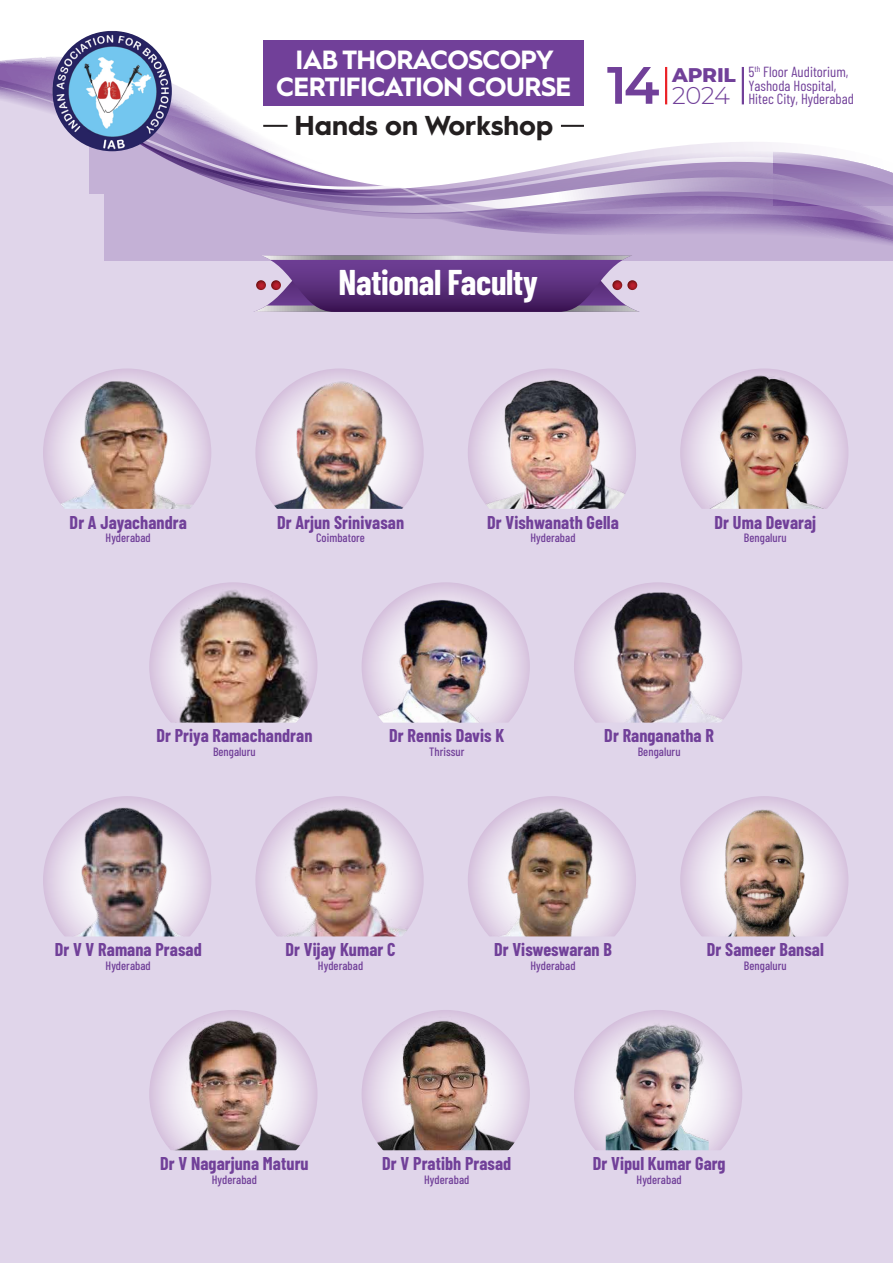
<style>
.page{position:relative;width:893px;height:1263px;background:#fff}
.page>*{position:absolute;margin:0;border:0;box-sizing:border-box;transform-origin:0 0}
.t1{font:700 34.95px "Barlow Condensed";letter-spacing:-.01em;color:#fff}
.t2{font:700 27.3px "Hurme Geometric Sans 1";color:#231f20}
.t3{font:700 26.4px/27.5px "Hurme Geometric Sans 1";letter-spacing:-.025em;color:#fff}
.t4{font:300 24.3px "Montserrat";color:#714099}
.t5{font:800 20.1px "Montserrat";letter-spacing:-.01em;color:#714099}
.t6{font:700 18px "Barlow Condensed";letter-spacing:.005em;color:#714099}
.t7{font:14.7px/13.5px "Barlow Condensed";color:#714099}
.t8{font:500 12px "Barlow Condensed";letter-spacing:.005em;color:#714099}
.s1{font-family:"Montserrat";font-weight:600;font-size:52.5px;color:#714099}
</style>
<div class="page">
<div style="left:0;top:80px;width:893px;height:1183px;background:#e0d5ea"></div>
<div style="left:640px;top:260px;width:253px;height:20px;background:#e0d5ea"></div>
<svg style="left:105px;top:220px;width:788px;height:40px;background:#bda8d0"></svg>
<svg style="left:572px;top:120px;width:321px;height:100px;background:#ab93c2"></svg>
<svg style="left:572px;top:86px;width:297px;height:104px"></svg>
<svg style="left:0;top:57px;width:572px;height:175px"></svg>
<img style="left:52px;top:31px;width:120px;height:120px">
<svg style="left:253px;top:255px;width:387px;height:57px;background:#734e8c"></svg>
<hr style="left:561px;top:125px;width:23px;height:2px;background:#231f20">
<hr style="left:263px;top:125px;width:25px;height:2px;background:#231f20">
<div style="left:263px;top:40px;width:321px;height:65px;background:#714099"></div>
<hr style="left:665px;top:67px;width:2px;height:37px;background:#eb2127">
<hr style="left:742px;top:67px;width:2px;height:37px;background:#714099">
<img style="left:255px;top:368px;width:169px;height:169px;border-radius:84px">
<div style="left:255px;top:509px;width:171px;height:41px;background:#e0d5ea;border-radius:4px"></div>
<img style="left:43px;top:368px;width:168px;height:169px;border-radius:84px">
<div style="left:43px;top:509px;width:170px;height:41px;background:#e0d5ea;border-radius:4px"></div>
<img style="left:468px;top:378px;width:168px;height:132px">
<div style="left:467px;top:509px;width:171px;height:41px;background:#e0d5ea;border-radius:4px"></div>
<div style="left:680px;top:368px;width:168px;height:169px;background:#ddcce3;border-radius:84px"></div>
<img style="left:696px;top:368px;width:136px;height:141px">
<div style="left:680px;top:509px;width:170px;height:41px;background:#e0d5ea;border-radius:4px"></div>
<img style="left:155px;top:587px;width:162px;height:136px">
<div style="left:149px;top:723px;width:170px;height:41px;background:#e0d5ea;border-radius:4px"></div>
<img style="left:362px;top:582px;width:168px;height:169px;border-radius:84px">
<div style="left:361px;top:723px;width:171px;height:41px;background:#e0d5ea;border-radius:4px"></div>
<img style="left:574px;top:582px;width:168px;height:169px;border-radius:84px">
<div style="left:573px;top:723px;width:171px;height:41px;background:#e0d5ea;border-radius:4px"></div>
<div style="left:680px;top:796px;width:168px;height:168px;background:#dbc9e1;border-radius:84px"></div>
<img style="left:680px;top:809px;width:168px;height:129px">
<div style="left:680px;top:936px;width:170px;height:42px;background:#e0d5ea;border-radius:4px"></div>
<img style="left:43px;top:796px;width:168px;height:168px;border-radius:84px">
<div style="left:43px;top:936px;width:170px;height:42px;background:#e0d5ea;border-radius:4px"></div>
<img style="left:468px;top:796px;width:168px;height:168px;border-radius:84px">
<div style="left:467px;top:936px;width:171px;height:42px;background:#e0d5ea;border-radius:4px"></div>
<img style="left:255px;top:796px;width:169px;height:168px;border-radius:84px">
<div style="left:255px;top:936px;width:171px;height:42px;background:#e0d5ea;border-radius:4px"></div>
<img style="left:362px;top:1011px;width:168px;height:140px">
<div style="left:361px;top:1150px;width:171px;height:42px;background:#e0d5ea;border-radius:4px"></div>
<img style="left:149px;top:1016px;width:168px;height:136px">
<div style="left:149px;top:1150px;width:170px;height:42px;background:#e0d5ea;border-radius:4px"></div>
<svg style="left:574px;top:1010px;width:168px;height:168px;background:#e2d4e7"></svg>
<img style="left:606px;top:1021px;width:103px;height:129px">
<div style="left:573px;top:1150px;width:171px;height:42px;background:#e0d5ea;border-radius:4px"></div>
<p class="t6" style="left:70px;top:509px;width:119px">Dr A Jayachandra</p>
<p class="t8" style="left:106px;top:529px;width:47px">Hyderabad</p>
<h3 class="t3" style="left:276px;top:44px;width:385px;text-indent:19px">IAB THORACOSCOPY<br>CERTIFICATION COURSE <span class="s1">14</span></h3>
<h2 class="t2" style="left:295px;top:106px;width:260px">Hands on Workshop</h2>
<p class="t5" style="left:672px;top:60px;width:65px">APRIL</p>
<h3 class="t4" style="left:672px;top:79px;width:59px">2024</h3>
<p class="t7" style="left:748px;top:65px;width:107px">5<sup>th</sup> Floor Auditorium,<br>Yashoda Hospital,<br>Hitec City, Hyderabad</p>
<h1 class="t1" style="left:338px;top:258px;width:201px">National Faculty</h1>
<p class="t6" style="left:277px;top:509px;width:129px">Dr Arjun Srinivasan</p>
<p class="t8" style="left:316px;top:529px;width:50px">Coimbatore</p>
<p class="t6" style="left:487px;top:509px;width:133px">Dr Vishwanath Gella</p>
<p class="t8" style="left:530px;top:529px;width:47px">Hyderabad</p>
<p class="t6" style="left:715px;top:509px;width:103px">Dr Uma Devaraj</p>
<p class="t8" style="left:744px;top:529px;width:44px">Bengaluru</p>
<p class="t6" style="left:156px;top:723px;width:158px">Dr Priya Ramachandran</p>
<p class="t8" style="left:213px;top:743px;width:44px">Bengaluru</p>
<p class="t6" style="left:389px;top:723px;width:117px">Dr Rennis Davis K</p>
<p class="t8" style="left:429px;top:743px;width:37px">Thrissur</p>
<p class="t6" style="left:604px;top:723px;width:111px">Dr Ranganatha R</p>
<p class="t8" style="left:638px;top:743px;width:44px">Bengaluru</p>
<p class="t6" style="left:55px;top:937px;width:149px">Dr V V Ramana Prasad</p>
<p class="t8" style="left:106px;top:957px;width:47px">Hyderabad</p>
<p class="t6" style="left:286px;top:937px;width:112px">Dr Vijay Kumar C</p>
<p class="t8" style="left:318px;top:957px;width:47px">Hyderabad</p>
<p class="t6" style="left:494px;top:937px;width:119px">Dr Visweswaran B</p>
<p class="t8" style="left:530px;top:957px;width:47px">Hyderabad</p>
<p class="t6" style="left:707px;top:937px;width:118px">Dr Sameer Bansal</p>
<p class="t8" style="left:744px;top:957px;width:44px">Bengaluru</p>
<p class="t6" style="left:160px;top:1151px;width:150px">Dr V Nagarjuna Maturu</p>
<p class="t8" style="left:212px;top:1171px;width:47px">Hyderabad</p>
<p class="t6" style="left:382px;top:1151px;width:131px">Dr V Pratibh Prasad</p>
<p class="t8" style="left:424px;top:1171px;width:47px">Hyderabad</p>
<p class="t6" style="left:593px;top:1151px;width:134px">Dr Vipul Kumar Garg</p>
<p class="t8" style="left:636px;top:1171px;width:47px">Hyderabad</p>
</div>
